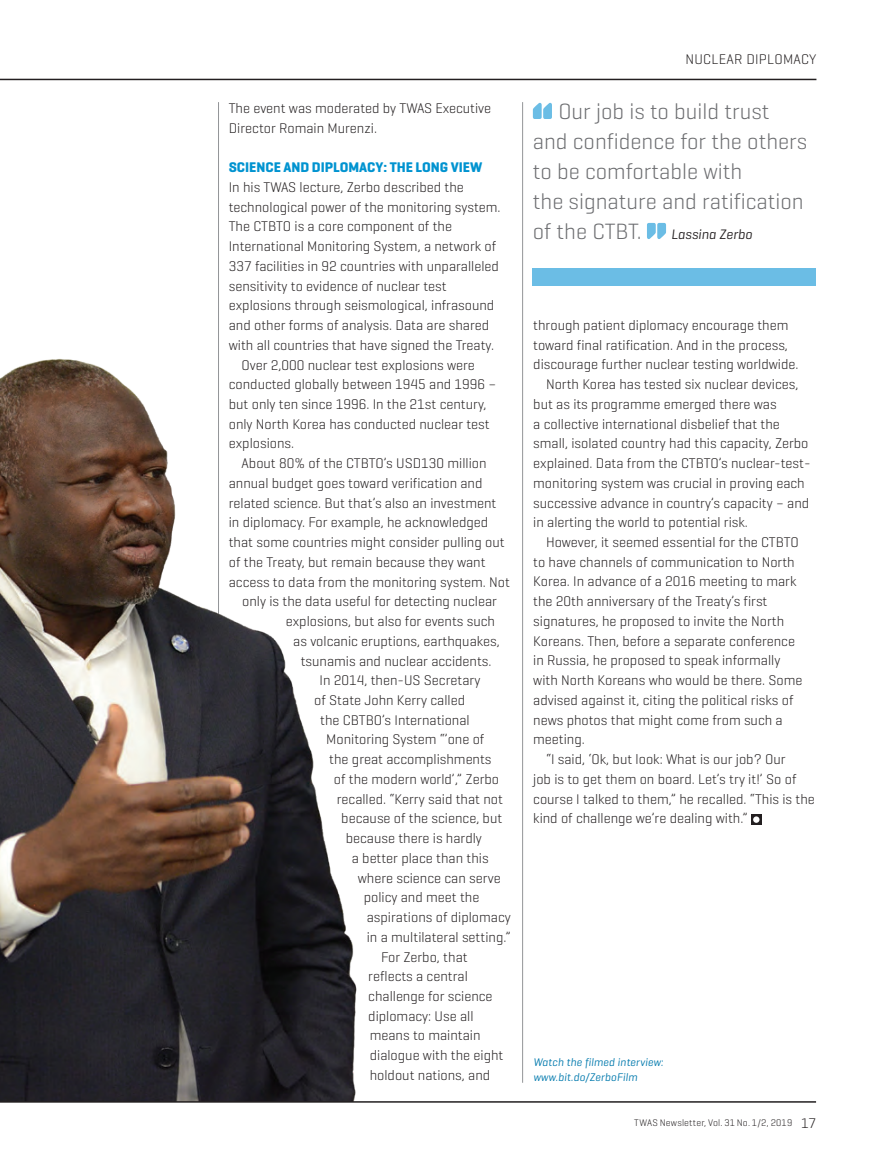
<style>
.page{position:relative;width:893px;height:1170px;background:#fff}
.page>*{position:absolute;margin:0;border:0;box-sizing:border-box;transform-origin:0 0}
.t1{font:300 22.5px/30px "Geogrotesque";color:#6c6d70}
.t2{font:300 14.25px/19.6px "Geogrotesque";color:#231f20}
.t3{font:700 14.25px "Geogrotesque";color:#0093d0}
.t4{font:300 14.25px "Geogrotesque";letter-spacing:.02em;color:#231f20}
.t5{font:italic 13.95px "Geogrotesque";color:#231f20}
.t6{font:italic 11.25px/15px "Geogrotesque";letter-spacing:.01em;color:#0079ad}
.t7{font:300 9.75px "Geogrotesque";letter-spacing:.02em;color:#231f20}
.s1{font-size:14.25px}
</style>
<div class="page">
<hr style="left:0;top:79px;width:816px;height:1px;background:#231f20">
<hr style="left:522px;top:102px;width:1px;height:980px;background:#939598">
<hr style="left:218px;top:102px;width:1px;height:980px;background:#939598">
<svg style="left:533px;top:103px;width:19px;height:16px"></svg>
<svg style="left:647px;top:223px;width:19px;height:16px"></svg>
<div style="left:533px;top:268px;width:283px;height:17px;background:#6bbde5"></div>
<img style="left:0;top:359px;width:357px;height:742px">
<svg style="left:751px;top:814px;width:11px;height:10px"></svg>
<svg style="left:753px;top:816px;width:6px;height:6px"></svg>
<hr style="left:0;top:1101px;width:816px;height:1px;background:#231f20">
<p class="t2" style="left:229px;top:98px;width:264px">The event was moderated by TWAS Executive<br>Director Romain Murenzi.</p>
<p class="t3" style="left:229px;top:158px;width:255px">SCIENCE AND DIPLOMACY: THE LONG VIEW</p>
<p class="t2" style="left:229px;top:177px;width:237px">In his TWAS lecture, Zerbo described the</p>
<p class="t2" style="left:229px;top:196px;width:273px">technological power of the monitoring system.</p>
<p class="t2" style="left:229px;top:216px;width:225px">The CTBTO is a core component of the</p>
<p class="t2" style="left:229px;top:236px;width:269px">International Monitoring System, a network of</p>
<p class="t2" style="left:229px;top:256px;width:272px">337 facilities in 92 countries with unparalleled</p>
<p class="t2" style="left:229px;top:275px;width:219px">sensitivity to evidence of nuclear test</p>
<p class="t2" style="left:229px;top:295px;width:267px">explosions through seismological, infrasound</p>
<p class="t2" style="left:229px;top:315px;width:262px">and other forms of analysis. Data are shared</p>
<p class="t2" style="left:229px;top:334px;width:267px">with all countries that have signed the Treaty.</p>
<p class="t2" style="left:242px;top:354px;width:235px">Over 2,000 nuclear test explosions were</p>
<p class="t2" style="left:229px;top:374px;width:269px">conducted globally between 1945 and 1996 –</p>
<p class="t2" style="left:229px;top:394px;width:259px">but only ten since 1996. In the 21st century,</p>
<p class="t2" style="left:229px;top:413px;width:262px">only North Korea has conducted nuclear test</p>
<p class="t2" style="left:229px;top:433px;width:67px">explosions.</p>
<p class="t2" style="left:242px;top:453px;width:246px">About 80% of the CTBTO’s USD130 million</p>
<p class="t2" style="left:229px;top:472px;width:255px">annual budget goes toward verification and</p>
<p class="t2" style="left:229px;top:492px;width:269px">related science. But that’s also an investment</p>
<p class="t2" style="left:229px;top:512px;width:261px">in diplomacy. For example, he acknowledged</p>
<p class="t2" style="left:229px;top:532px;width:277px">that some countries might consider pulling out</p>
<p class="t2" style="left:229px;top:551px;width:258px">of the Treaty, but remain because they want</p>
<p class="t2" style="left:229px;top:571px;width:283px">access to data from the monitoring system. Not</p>
<p class="t2" style="left:242px;top:591px;width:256px">only is the data useful for detecting nuclear</p>
<p class="t2" style="left:286px;top:611px;width:211px">explosions, but also for events such</p>
<p class="t2" style="left:293px;top:630px;width:208px">as volcanic eruptions, earthquakes,</p>
<p class="t2" style="left:301px;top:650px;width:192px">tsunamis and nuclear accidents.</p>
<p class="t2" style="left:320px;top:670px;width:162px">In 2014, then-US Secretary</p>
<p class="t2" style="left:314px;top:689px;width:152px">of State John Kerry called</p>
<p class="t2" style="left:320px;top:709px;width:151px">the CBTBO’s International</p>
<p class="t2" style="left:326px;top:729px;width:160px">Monitoring System “’one of</p>
<p class="t2" style="left:329px;top:749px;width:164px">the great accomplishments</p>
<p class="t2" style="left:334px;top:768px;width:167px">of the modern world’,” Zerbo</p>
<p class="t2" style="left:337px;top:788px;width:168px">recalled. “Kerry said that not</p>
<p class="t2" style="left:341px;top:808px;width:163px">because of the science, but</p>
<p class="t2" style="left:346px;top:827px;width:138px">because there is hardly</p>
<p class="t2" style="left:352px;top:847px;width:138px">a better place than this</p>
<p class="t2" style="left:358px;top:867px;width:144px">where science can serve</p>
<p class="t2" style="left:364px;top:887px;width:117px">policy and meet the</p>
<p class="t2" style="left:367px;top:906px;width:145px">aspirations of diplomacy</p>
<p class="t2" style="left:367px;top:926px;width:145px">in a multilateral setting.”</p>
<p class="t2" style="left:381px;top:946px;width:88px">For Zerbo, that</p>
<p class="t2" style="left:368px;top:966px;width:101px">reflects a central</p>
<p class="t2" style="left:368px;top:985px;width:126px">challenge for science</p>
<p class="t2" style="left:368px;top:1005px;width:107px">diplomacy: Use all</p>
<p class="t2" style="left:370px;top:1025px;width:112px">means to maintain</p>
<p class="t2" style="left:370px;top:1044px;width:135px">dialogue with the eight</p>
<p class="t2" style="left:370px;top:1064px;width:122px">holdout nations, and</p>
<p class="t4" style="left:685px;top:51px;width:132px">NUCLEAR DIPLOMACY</p>
<h1 class="t1" style="left:533px;top:96px;width:276px;text-indent:25px">Our job is to build trust and confidence for the others to be comfortable with<br>the signature and ratification of the CTBT.</h1>
<p class="t5" style="left:671px;top:225px;width:83px">Lassina Zerbo</p>
<p class="t2" style="left:533px;top:315px;width:257px">through patient diplomacy encourage them</p>
<p class="t2" style="left:533px;top:334px;width:256px">toward final ratification. And in the process,</p>
<p class="t2" style="left:533px;top:354px;width:267px">discourage further nuclear testing worldwide.</p>
<p class="t2" style="left:546px;top:374px;width:254px">North Korea has tested six nuclear devices,</p>
<p class="t2" style="left:533px;top:393px;width:245px">but as its programme emerged there was</p>
<p class="t2" style="left:533px;top:413px;width:248px">a collective international disbelief that the</p>
<p class="t2" style="left:533px;top:433px;width:277px">small, isolated country had this capacity, Zerbo</p>
<p class="t2" style="left:533px;top:453px;width:279px">explained. Data from the CTBTO’s nuclear-test-</p>
<p class="t2" style="left:533px;top:472px;width:273px">monitoring system was crucial in proving each</p>
<p class="t2" style="left:533px;top:492px;width:277px">successive advance in country’s capacity – and</p>
<p class="t2" style="left:533px;top:512px;width:216px">in alerting the world to potential risk.</p>
<p class="t2" style="left:546px;top:532px;width:254px">However, it seemed essential for the CTBTO</p>
<p class="t2" style="left:533px;top:551px;width:263px">to have channels of communication to North</p>
<p class="t2" style="left:533px;top:571px;width:265px">Korea. In advance of a 2016 meeting to mark</p>
<p class="t2" style="left:533px;top:591px;width:236px">the 20th anniversary of the Treaty’s first</p>
<p class="t2" style="left:533px;top:610px;width:252px">signatures, he proposed to invite the North</p>
<p class="t2" style="left:533px;top:630px;width:263px">Koreans. Then, before a separate conference</p>
<p class="t2" style="left:533px;top:650px;width:249px">in Russia, he proposed to speak informally</p>
<p class="t2" style="left:533px;top:670px;width:271px">with North Koreans who would be there. Some</p>
<p class="t2" style="left:533px;top:689px;width:262px">advised against it, citing the political risks of</p>
<p class="t2" style="left:533px;top:709px;width:251px">news photos that might come from such a</p>
<p class="t2" style="left:533px;top:729px;width:53px">meeting.</p>
<p class="t2" style="left:546px;top:748px;width:241px">“I said, ‘Ok, but look: What is our job? Our</p>
<p class="t2" style="left:533px;top:768px;width:265px">job is to get them on board. Let’s try it!’ So of</p>
<p class="t2" style="left:533px;top:788px;width:283px">course I talked to them,” he recalled. “This is the</p>
<p class="t2" style="left:533px;top:808px;width:216px">kind of challenge we’re dealing with.”</p>
<p class="t6" style="left:533px;top:1053px;width:132px">Watch the filmed interview: www.bit.do/ZerboFilm</p>
<p class="t7" style="left:634px;top:1116px;width:183px">TWAS Newsletter, Vol. 31 No. 1/2, 2019 <span class="s1">17</span></p>
</div>
